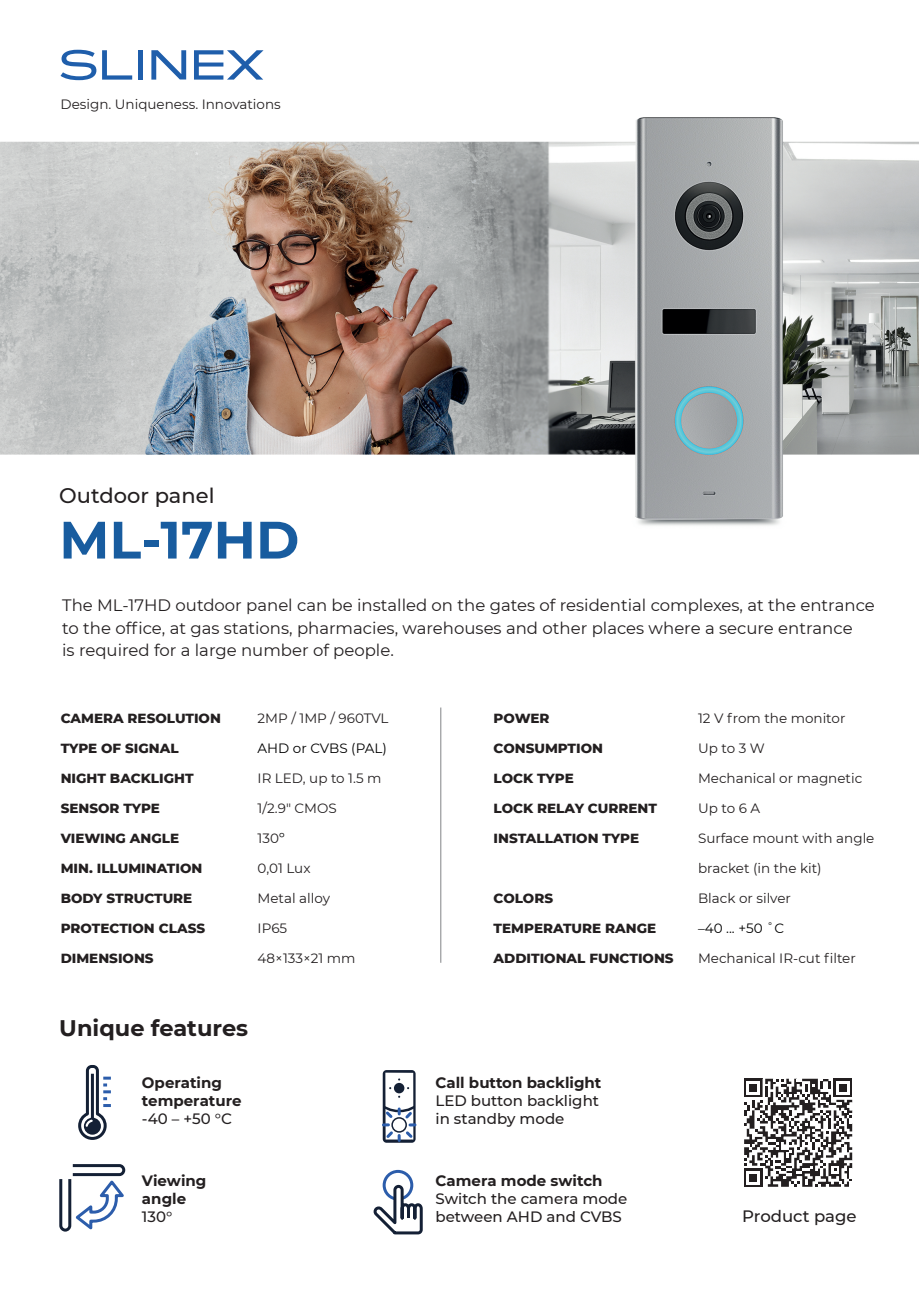
<style>
.page{position:relative;width:919px;height:1289px;background:#fff}
.page>*{position:absolute;margin:0;border:0;box-sizing:border-box;transform-origin:0 0}
.t1{font:700 52.5px "Montserrat";color:#185c9f}
.t2{font:700 22.5px "Montserrat";color:#231f20}
.t3{font:500 21px "Montserrat";color:#231f20}
.t4{font:16.5px/22.5px "Montserrat";color:#231f20}
.t5{font:500 16.5px "Montserrat";color:#231f20}
.t6{font:500 15px/18px "Montserrat";color:#231f20}
.t7{font:700 15px/18px "Montserrat";color:#231f20}
.t8{font:13.5px "Montserrat";color:#231f20}
.t9{font:800 13.5px "Montserrat";color:#231f20}
.t10{font:13.5px "Montserrat";color:#000001}
.s1{color:#000001}
</style>
<div class="page">
<img style="left:0;top:49px;width:918px;height:1138px">
<svg style="left:58px;top:1162px;width:70px;height:70px"></svg>
<svg style="left:61px;top:50px;width:35px;height:30px"></svg>
<svg style="left:102px;top:50px;width:30px;height:30px"></svg>
<div style="left:138px;top:50px;width:5px;height:30px;background:#1f5eab"></div>
<svg style="left:151px;top:50px;width:35px;height:30px"></svg>
<svg style="left:194px;top:50px;width:69px;height:30px"></svg>
<svg style="left:744px;top:1078px;width:108px;height:108px"></svg>
<svg style="left:382px;top:1070px;width:33px;height:72px"></svg>
<div style="left:382px;top:1169px;width:31px;height:31px;border:3px solid #2c5dab;border-radius:50%"></div>
<svg style="left:370px;top:1183px;width:54px;height:52px"></svg>
<svg style="left:77px;top:1063px;width:34px;height:78px"></svg>
<p class="t8" style="left:61px;top:95px;width:222px">Design. Uniqueness. Innovations</p>
<h3 class="t3" style="left:59px;top:481px;width:157px">Outdoor panel</h3>
<h1 class="t1" style="left:59px;top:502px;width:241px">ML-17HD</h1>
<p class="t4" style="left:62px;top:593px;width:814px">The ML-17HD outdoor panel can be installed on the gates of residential complexes, at the entrance to the office, at gas stations, pharmacies, warehouses and other places where a secure entrance<br>is required for a large number of people.</p>
<p class="t9" style="left:61px;top:708px;width:162px">CAMERA RESOLUTION</p>
<p class="t9" style="left:61px;top:738px;width:119px">TYPE OF SIGNAL</p>
<p class="t9" style="left:61px;top:768px;width:134px">NIGHT BACKLIGHT</p>
<p class="t9" style="left:61px;top:798px;width:101px">SENSOR TYPE</p>
<p class="t9" style="left:61px;top:828px;width:120px">VIEWING ANGLE</p>
<p class="t9" style="left:61px;top:858px;width:143px">MIN. ILLUMINATION</p>
<p class="t9" style="left:61px;top:888px;width:133px">BODY STRUCTURE</p>
<p class="t9" style="left:61px;top:918px;width:146px">PROTECTION CLASS</p>
<p class="t9" style="left:61px;top:948px;width:94px">DIMENSIONS</p>
<p class="t8" style="left:257px;top:708px;width:132px">2MP / 1MP / 960TVL</p>
<p class="t10" style="left:257px;top:738px;width:131px">AHD or CVBS (PAL)</p>
<p class="t8" style="left:257px;top:768px;width:125px">IR LED, up to 1.5 m</p>
<p class="t8" style="left:257px;top:798px;width:81px">1/2.9" CMOS</p>
<p class="t8" style="left:257px;top:828px;width:29px">130<span class="s1">º</span></p>
<p class="t8" style="left:257px;top:858px;width:54px">0,01 Lux</p>
<p class="t8" style="left:257px;top:888px;width:74px">Metal alloy</p>
<p class="t8" style="left:257px;top:918px;width:31px">IP65</p>
<p class="t8" style="left:257px;top:948px;width:99px">48×133×21 mm</p>
<h2 class="t2" style="left:59px;top:1011px;width:190px">Unique features</h2>
<p class="t7" style="left:142px;top:1072px;width:101px">Operating temperature</p>
<p class="t6" style="left:142px;top:1108px;width:92px">-40 – +50 °С</p>
<p class="t7" style="left:142px;top:1171px;width:66px">Viewing angle</p>
<p class="t6" style="left:142px;top:1207px;width:32px">130°</p>
<p class="t9" style="left:493px;top:708px;width:57px">POWER</p>
<p class="t9" style="left:493px;top:738px;width:111px">CONSUMPTION</p>
<p class="t9" style="left:493px;top:768px;width:82px">LOCK TYPE</p>
<p class="t9" style="left:493px;top:798px;width:165px">LOCK RELAY CURRENT</p>
<p class="t9" style="left:493px;top:828px;width:147px">INSTALLATION TYPE</p>
<p class="t9" style="left:493px;top:888px;width:61px">COLORS</p>
<p class="t9" style="left:493px;top:918px;width:164px">TEMPERATURE RANGE</p>
<p class="t9" style="left:493px;top:948px;width:181px">ADDITIONAL FUNCTIONS</p>
<p class="t8" style="left:698px;top:708px;width:149px">12 V from the monitor</p>
<p class="t8" style="left:698px;top:738px;width:68px">Up to 3 W</p>
<p class="t8" style="left:698px;top:768px;width:166px">Mechanical or magnetic</p>
<p class="t8" style="left:698px;top:798px;width:64px">Up to 6 A</p>
<p class="t8" style="left:698px;top:828px;width:178px">Surface mount with angle</p>
<p class="t8" style="left:698px;top:858px;width:125px">bracket (in the kit)</p>
<p class="t8" style="left:698px;top:888px;width:94px">Black or silver</p>
<p class="t10" style="left:698px;top:918px;width:87px">–40 ... +50 ˚C</p>
<p class="t8" style="left:698px;top:948px;width:159px">Mechanical IR-cut filter</p>
<p class="t7" style="left:435px;top:1072px;width:167px">Call button backlight</p>
<p class="t6" style="left:435px;top:1090px;width:165px">LED button backlight in standby mode</p>
<p class="t7" style="left:435px;top:1171px;width:168px">Camera mode switch</p>
<p class="t6" style="left:435px;top:1189px;width:193px">Switch the camera mode between AHD and CVBS</p>
<p class="t5" style="left:742px;top:1204px;width:116px">Product page</p>
</div>
